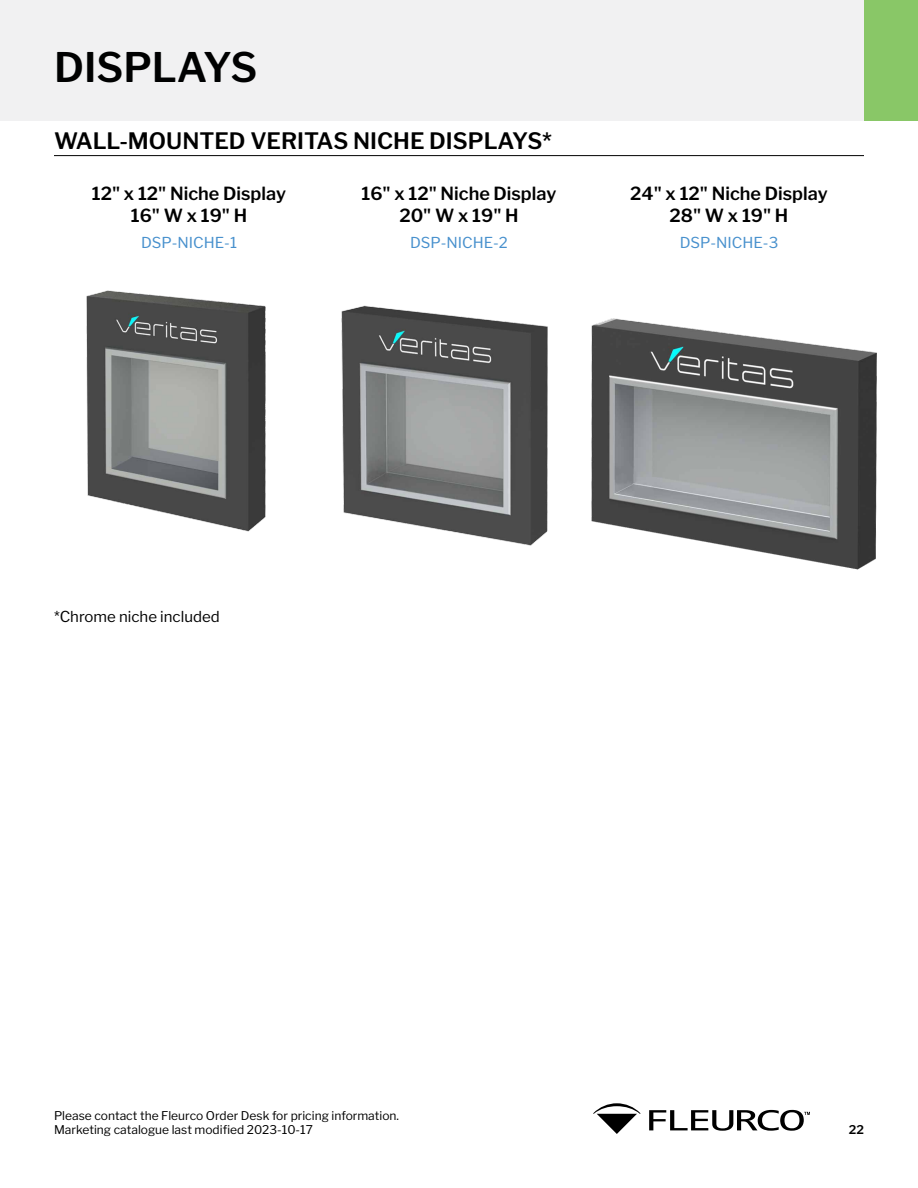
<style>
.page{position:relative;width:918px;height:1188px;background:#fff}
.page>*{position:absolute;margin:0;border:0;box-sizing:border-box;transform-origin:0 0}
.t1{font:600 40.5px "Libre Franklin";color:#000101}
.t2{font:600 22.5px "Libre Franklin";color:#000}
.t3{font:600 18px/21.6px "Libre Franklin";color:#000;text-align:center}
.t4{font:15px "Libre Franklin";color:#4790cd}
.t5{font:15px "Libre Franklin";color:#000}
.t6{font:12px/14.4px "Libre Franklin";color:#000}
.t7{font:600 12px "Libre Franklin";color:#000}
</style>
<div class="page">
<svg style="left:593px;top:1103px;width:47px;height:31px"></svg>
<svg style="left:649px;top:1110px;width:161px;height:21px"></svg>
<div style="left:0;top:0;width:918px;height:120px;background:#f1f1f2"></div>
<hr style="left:54px;top:155px;width:270px;height:1px;background:#000101">
<hr style="left:324px;top:155px;width:270px;height:1px;background:#000101">
<hr style="left:594px;top:155px;width:270px;height:1px;background:#000101">
<img style="left:86px;top:290px;width:180px;height:242px">
<img style="left:341px;top:305px;width:207px;height:241px">
<img style="left:591px;top:318px;width:286px;height:252px">
<div style="left:864px;top:0;width:54px;height:120px;background:#89c767"></div>
<h1 class="t1" style="left:54px;top:43px;width:26px">Displa</h1>
<h1 class="t1" style="left:203px;top:43px;width:50px">ys</h1>
<h2 class="t2" style="left:54px;top:127px;width:500px">WALL-MOUNTED VERITAS NICHE DISPLAYS*</h2>
<h3 class="t3" style="left:92px;top:183px;width:196px">12" x 12" Niche Display<br>16" W x 19" H</h3>
<h3 class="t3" style="left:361px;top:183px;width:197px">16" x 12" Niche Display<br>20" W x 19" H</h3>
<h3 class="t3" style="left:630px;top:183px;width:199px">24" x 12" Niche Display<br>28" W x 19" H</h3>
<p class="t4" style="left:141px;top:234px;width:97px">DSP-NICHE-1</p>
<p class="t4" style="left:410px;top:234px;width:99px">DSP-NICHE-2</p>
<p class="t4" style="left:680px;top:234px;width:100px">DSP-NICHE-3</p>
<p class="t5" style="left:54px;top:608px;width:167px">*Chrome niche included</p>
<p class="t6" style="left:54px;top:1108px;width:347px">Please contact the Fleurco Order Desk for pricing information.<br>Marketing catalogue last modified 2023-10-17</p>
<p class="t7" style="left:849px;top:1122px;width:17px">22</p>
</div>
